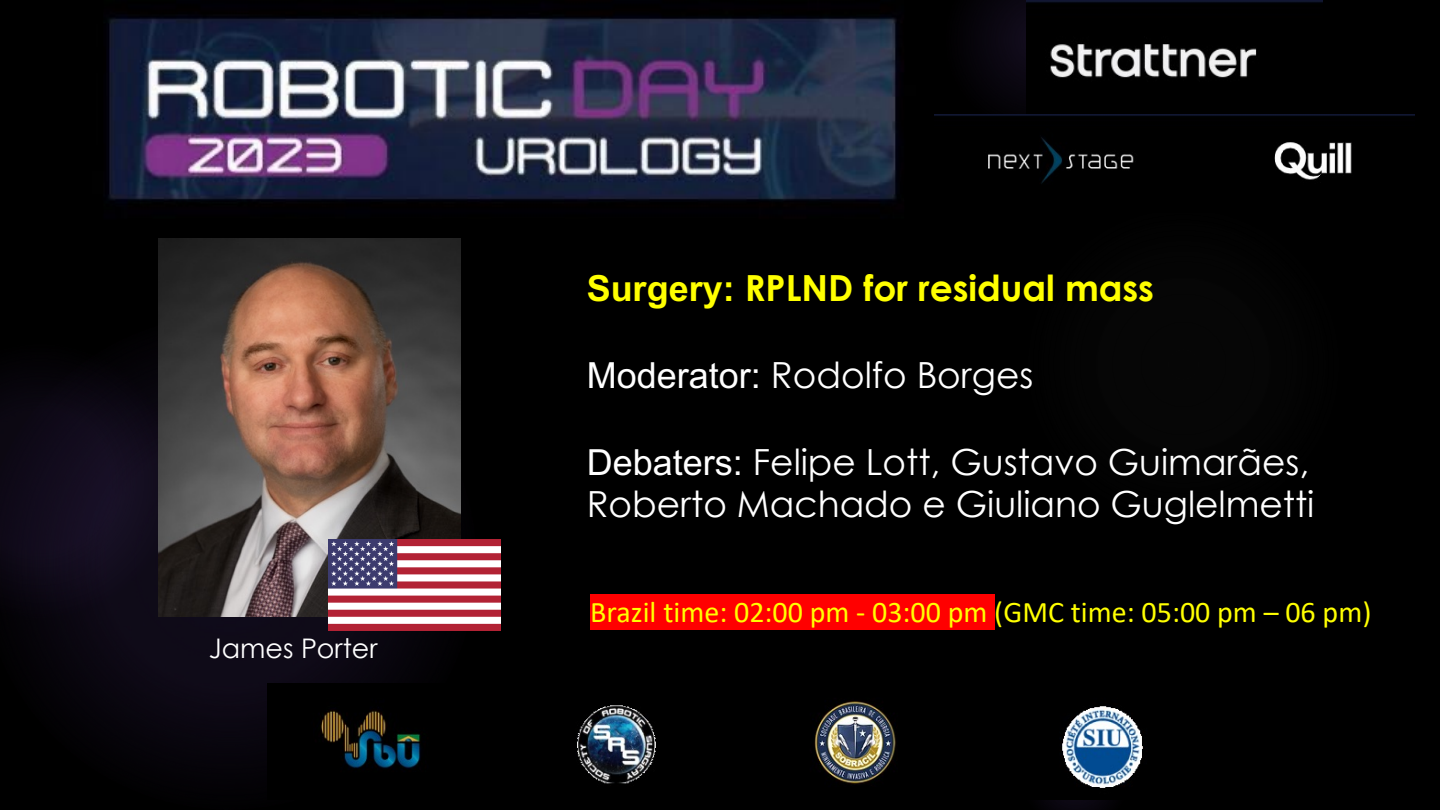
<style>
.page{position:relative;width:1440px;height:810px;background:#000}
.page>*{position:absolute;margin:0;border:0;box-sizing:border-box;transform-origin:0 0}
.t1{font:36px/42.2px "Century Gothic";color:#fff}
.t2{font:700 36px "Century Gothic";color:#ff0}
.t3{font:30px "Calibri";color:#ff0}
.t4{font:27px "Century Gothic";color:#fff}
.s1{font-family:"Arial"}
</style>
<div class="page">
<img style="left:0;top:315px;width:477px;height:495px">
<img style="left:0;top:342px;width:180px;height:279px">
<div style="left:1017px;top:213px;width:333px;height:318px;background:#020202"></div>
<img style="left:945px;top:0;width:189px;height:114px">
<img style="left:1017px;top:799px;width:117px;height:11px">
<div style="left:590px;top:594px;width:266px;height:36px;background:#f00"></div>
<div style="left:856px;top:594px;width:9px;height:36px;background:#f00"></div>
<div style="left:865px;top:594px;width:7px;height:36px;background:#f00"></div>
<div style="left:872px;top:594px;width:122px;height:36px;background:#f00"></div>
<img style="left:80px;top:0;width:840px;height:225px">
<img style="left:267px;top:684px;width:918px;height:115px">
<img style="left:1026px;top:1px;width:297px;height:113px">
<img style="left:935px;top:114px;width:479px;height:99px">
<img style="left:158px;top:239px;width:302px;height:377px">
<img style="left:329px;top:540px;width:171px;height:90px">
<p class="t4" style="left:209px;top:631px;width:170px">James Porter</p>
<p class="t2" style="left:587px;top:265px;width:569px"><span class="s1">Surgery:</span> RPLND for residual mass</p>
<p class="t1" style="left:587px;top:352px;width:448px"><span class="s1">Moderator:</span> Rodolfo Borges</p>
<p class="t1" style="left:587px;top:440px;width:729px"><span class="s1">Debaters:</span> Felipe Lott, Gustavo Guimarães,<br>Roberto Machado e Giuliano Guglelmetti</p>
<p class="t3" style="left:590px;top:594px;width:783px">Brazil time: 02:00 pm - 03:00 pm (GMC time: 05:00 pm – 06 pm)</p>
</div>
